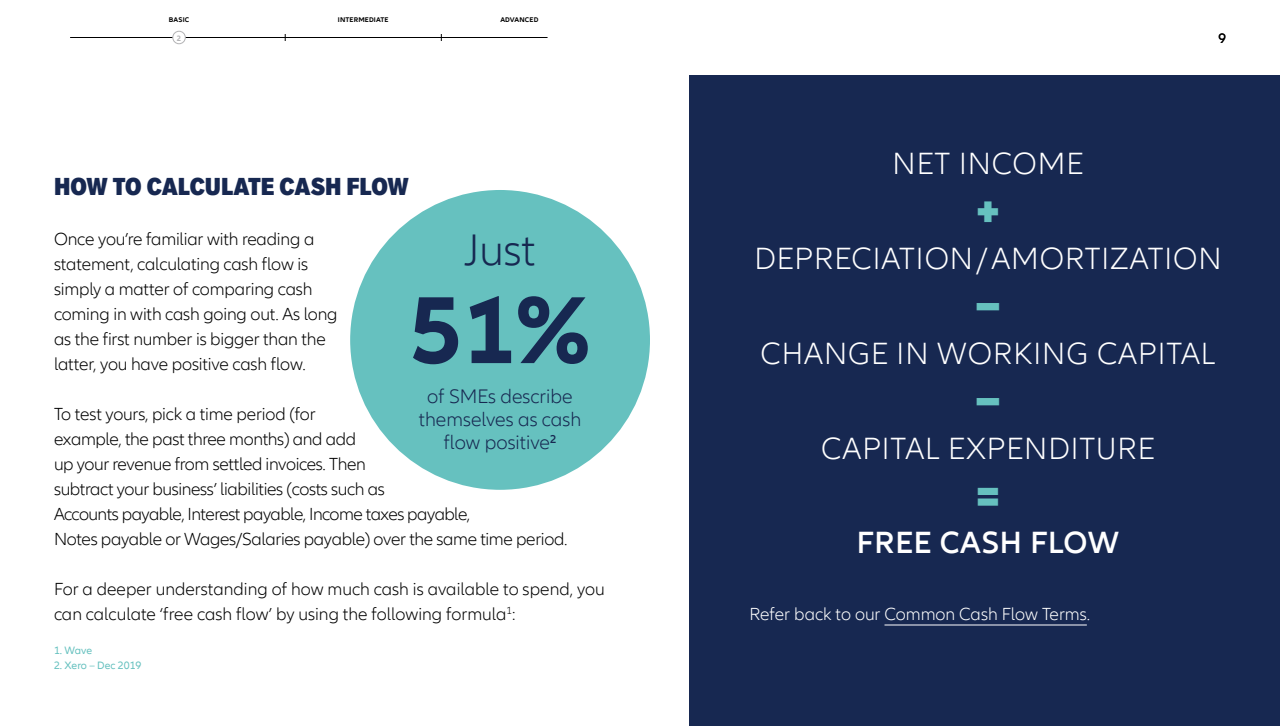
<style>
.page{position:relative;width:1280px;height:726px;background:#fff}
.page>*{position:absolute;margin:0;border:0;box-sizing:border-box;transform-origin:0 0}
.t1{font:700 98.6px "Allianz Neo";color:#172851}
.t2{font:300 45.4px "Allianz Neo";color:#172851}
.t3{font:900 condensed 45.2px "Applied Sans Pro";color:#66c1bf}
.t4{font:300 31.6px "Allianz Neo";letter-spacing:.03em;color:#fff}
.t5{font:600 31.6px "Allianz Neo";letter-spacing:.02em;color:#fff}
.t6{font:900 condensed 24px "Applied Sans Pro";letter-spacing:-.01em;color:#172851}
.t7{font:300 20.1px/23.2px "Allianz Neo";color:#172851;text-align:center}
.t8{font:300 18px/25px "Allianz Neo";letter-spacing:-.01em;color:#000}
.t9{font:300 18px "Allianz Neo";color:#fff}
.t10{font:14px "Allianz Neo";color:#000}
.t11{font:11px "Allianz Neo";color:#66c1bf}
.t12{font:700 8px "Allianz Neo";color:#b3b3b5}
.t13{font:700 7px "Allianz Neo";letter-spacing:.02em;color:#000}
</style>
<div class="page">
<hr style="left:70px;top:37px;width:477px;height:1px;background:#000">
<div style="left:690px;top:75px;width:590px;height:651px;background:#172851"></div>
<div style="left:350px;top:190px;width:300px;height:300px;background:#66c1bf;border-radius:50%"></div>
<hr style="left:885px;top:624px;width:202px;height:2px;background:#fff">
<div style="left:173px;top:31px;width:12px;height:13px;background:#fff;border-radius:50%"></div>
<div style="left:173px;top:31px;width:13px;height:13px;border:1px solid #b3b3b5;border-radius:50%"></div>
<p class="t13" style="left:169px;top:16px;width:22px">BASIC</p>
<p class="t13" style="left:338px;top:16px;width:52px">INTERMEDIATE</p>
<p class="t13" style="left:500px;top:16px;width:39px">ADVANCED</p>
<p class="t12" style="left:177px;top:33px;width:6px">2</p>
<p class="t10" style="left:1218px;top:30px;width:9px">9</p>
<h3 class="t6" style="left:54px;top:172px;width:356px">HOW TO CALCULATE CASH FLOW</h3>
<p class="t8" style="left:54px;top:227px;width:285px">Once you’re familiar with reading a statement, calculating cash flow is simply a matter of comparing cash coming in with cash going out. As long as the first number is bigger than the latter, you have positive cash flow.</p>
<p class="t8" style="left:54px;top:402px;width:515px">To test yours, pick a time period (for<br>example, the past three months) and add<br>up your revenue from settled invoices. Then<br>subtract your business’ liabilities (costs such as<br>Accounts payable, Interest payable, Income taxes payable,<br>Notes payable or Wages/Salaries payable) over the same time period.</p>
<p class="t8" style="left:54px;top:577px;width:552px">For a deeper understanding of how much cash is available to spend, you can calculate ‘free cash flow’ by using the following formula<sup>1</sup>:</p>
<h2 class="t2" style="left:465px;top:225px;width:72px">Just</h2>
<h1 class="t1" style="left:410px;top:273px;width:182px">51%</h1>
<p class="t7" style="left:419px;top:385px;width:164px">of SMEs describe themselves as cash flow positive<sup>2</sup></p>
<p class="t11" style="left:54px;top:644px;width:40px">1. Wave</p>
<p class="t11" style="left:54px;top:659px;width:89px">2. Xero – Dec 2019</p>
<h3 class="t4" style="left:893px;top:146px;width:192px">NET INCOME</h3>
<h3 class="t3" style="left:976px;top:181px;width:25px">+</h3>
<h3 class="t4" style="left:754px;top:241px;width:469px">DEPRECIATION/AMORTIZATION</h3>
<h3 class="t3" style="left:977px;top:276px;width:24px">–</h3>
<h3 class="t4" style="left:761px;top:335px;width:456px">CHANGE IN WORKING CAPITAL</h3>
<h3 class="t3" style="left:977px;top:371px;width:24px">–</h3>
<h3 class="t4" style="left:821px;top:430px;width:335px">CAPITAL EXPENDITURE</h3>
<h3 class="t3" style="left:976px;top:466px;width:25px">=</h3>
<h3 class="t5" style="left:857px;top:525px;width:264px">FREE CASH FLOW</h3>
<p class="t9" style="left:749px;top:604px;width:342px">Refer back to our Common Cash Flow Terms.</p>
</div>
